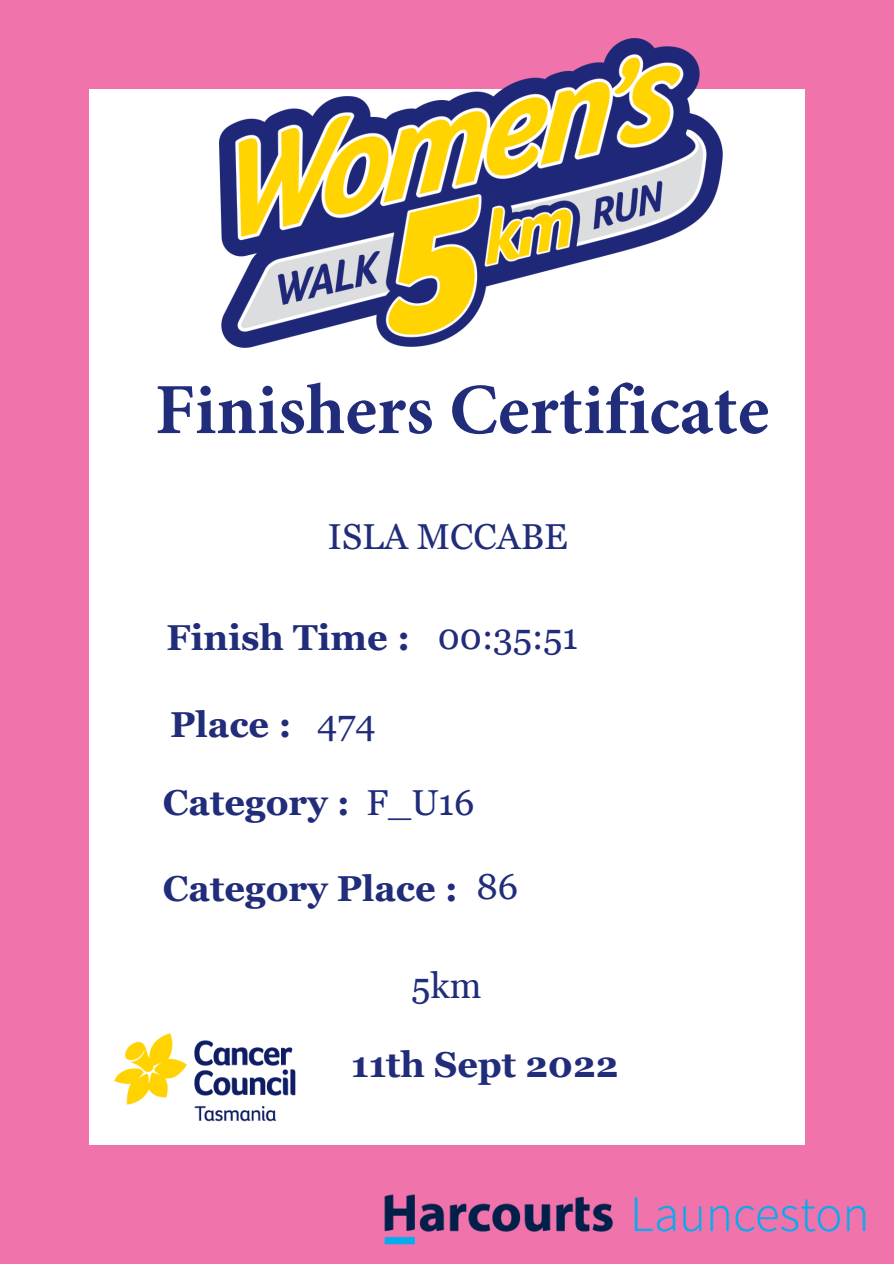
<style>
.page{position:relative;width:894px;height:1264px;background:#fff}
.page>*{position:absolute;margin:0;border:0;box-sizing:border-box;transform-origin:0 0}
.t1{font:700 72px "Minion Pro";color:#212c7a}
.t2{font:700 36px "Vani";color:#212c7a}
.t3{font:36px "Vani";color:#212c7a}
.s1{font-style:inherit}
</style>
<div class="page">
<div style="left:0;top:0;width:893px;height:1263px;background:#f173ac"></div>
<div style="left:89px;top:89px;width:715px;height:1055px;background:#fff"></div>
<img style="left:89px;top:1033px;width:230px;height:112px">
<img style="left:219px;top:38px;width:503px;height:310px">
<img style="left:384px;top:1194px;width:482px;height:51px">
<h1 class="t1" style="left:155px;top:359px;width:615px">Finishers Certificate</h1>
<p class="t3" style="left:328px;top:515px;width:241px">ISLA MCCABE</p>
<p class="t2" style="left:166px;top:617px;width:245px">Finish Time :</p>
<p class="t2" style="left:170px;top:703px;width:123px">Place :</p>
<p class="t3" style="left:317px;top:701px;width:60px">474</p>
<p class="t3" style="left:437px;top:615px;width:142px">00:35:51</p>
<p class="t2" style="left:163px;top:781px;width:189px">Category :</p>
<p class="t3" style="left:366px;top:781px;width:109px">F_U16</p>
<p class="t2" style="left:163px;top:867px;width:296px">Category Place :</p>
<p class="t3" style="left:476px;top:866px;width:43px">86</p>
<p class="t3" style="left:411px;top:964px;width:72px">5km</p>
<p class="t2" style="left:351px;top:1043px;width:269px">1<span class="s1">1</span>th Sept 202<span class="s1">2</span></p>
</div>
